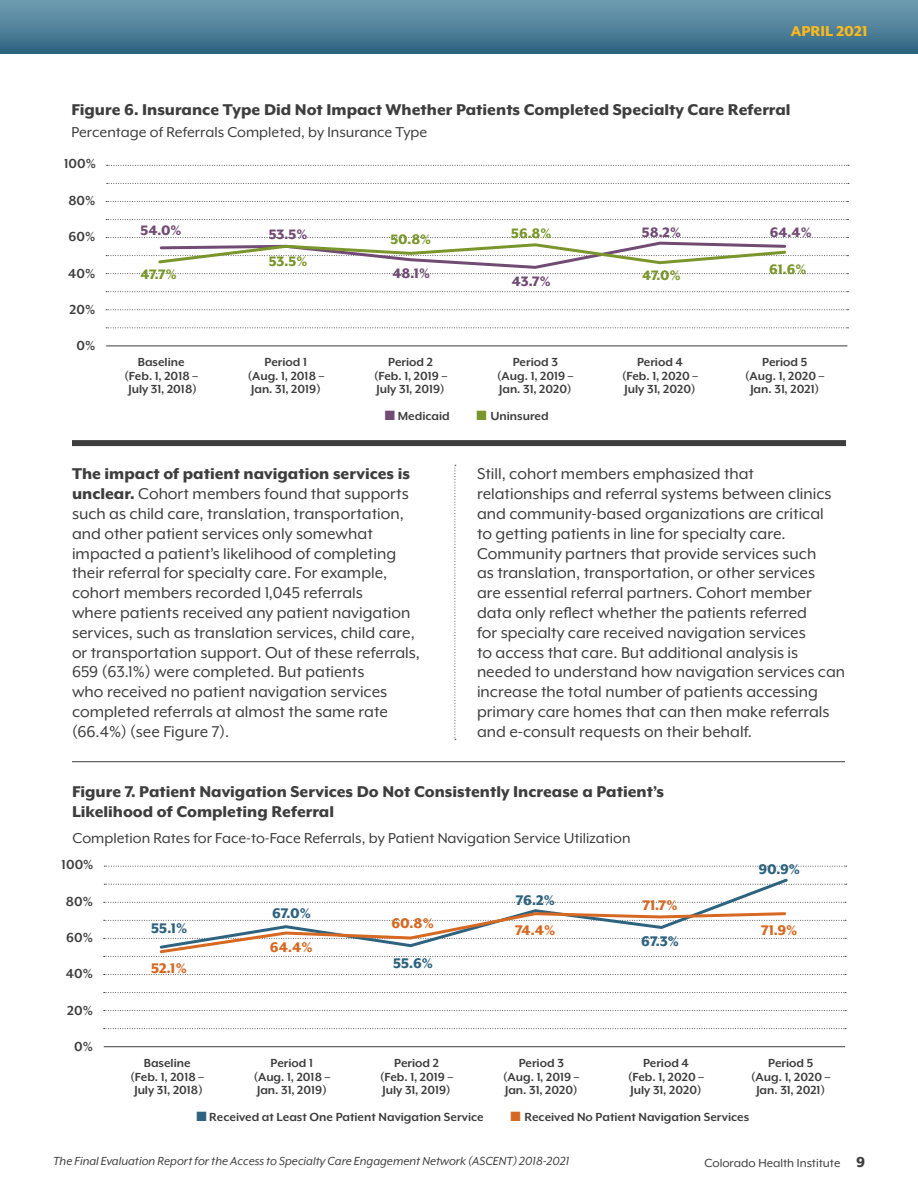
<style>
.page{position:relative;width:918px;height:1188px;background:#fff}
.page>*{position:absolute;margin:0;border:0;box-sizing:border-box;transform-origin:0 0}
.Body_text{font:18px/19.8px "Mr Eaves XL Mod OT";color:#3e3e3f}
.Body_text-2{font:800 18px/19.8px "Mr Eaves XL Mod OT";color:#3e3e3f}
.Body_text-3{font:16.5px "Mr Eaves XL Mod OT";color:#3e3e3f}
.t1{font:800 16.5px "Mr Eaves XL Mod OT";color:#fdb91b}
.Body_text-4{font:800 16.05px "Mr Eaves XL Mod OT";color:#d76822}
.Body_text-5{font:800 16.05px "Mr Eaves XL Mod OT";color:#2e6380}
.Body_text-6{font:800 15.75px "Mr Eaves XL Mod OT";color:#7a962b}
.Body_text-7{font:800 15.75px "Mr Eaves XL Mod OT";color:#714b73}
.Body_text-8{font:700 15px "Mr Eaves XL Mod OT";color:#3e3e3f}
.Body_text-9{font:700 13.5px/13.5px "Mr Eaves XL Mod OT";color:#3e3e3f;text-align:center}
.t2{font:italic 13.5px "Mr Eaves XL Mod OT";color:#3e3e3f}
.t3{font:13.5px "Mr Eaves XL Mod OT";color:#3e3e3f}
.s1{color:#714b73}
.s2{color:#7a962b}
.s3{font-weight:800}
.s4{color:#2e6380}
.s5{color:#d76822}
.s6{font-weight:800;font-size:16.5px}
</style>
<div class="page">
<div style="left:0;top:0;width:918px;height:54px;background:linear-gradient(to bottom,#729fb3,#306581)"></div>
<hr style="left:106px;top:346px;width:741px;height:1px;background:#3e3e3f">
<svg style="left:106px;top:327px;width:742px;height:1px"></svg>
<svg style="left:106px;top:309px;width:742px;height:1px"></svg>
<svg style="left:106px;top:291px;width:742px;height:1px"></svg>
<svg style="left:106px;top:219px;width:742px;height:1px"></svg>
<svg style="left:107px;top:183px;width:742px;height:1px"></svg>
<svg style="left:106px;top:201px;width:742px;height:1px"></svg>
<svg style="left:107px;top:165px;width:742px;height:1px"></svg>
<hr style="left:104px;top:1046px;width:741px;height:1px;background:#3e3e3f">
<svg style="left:104px;top:1028px;width:742px;height:1px"></svg>
<svg style="left:104px;top:1010px;width:742px;height:1px"></svg>
<svg style="left:104px;top:992px;width:742px;height:1px"></svg>
<svg style="left:104px;top:974px;width:742px;height:1px"></svg>
<svg style="left:104px;top:884px;width:743px;height:1px"></svg>
<svg style="left:104px;top:902px;width:742px;height:1px"></svg>
<svg style="left:104px;top:866px;width:743px;height:1px"></svg>
<div style="left:72px;top:440px;width:774px;height:6px;background:#3e3e3f"></div>
<svg style="left:106px;top:237px;width:742px;height:37px"></svg>
<hr style="left:72px;top:761px;width:773px;height:1px;background:#3e3e3f">
<svg style="left:158px;top:878px;width:632px;height:33px"></svg>
<svg style="left:104px;top:911px;width:742px;height:46px"></svg>
<svg style="left:454px;top:465px;width:2px;height:275px"></svg>
<p class="t1" style="left:791px;top:23px;width:78px">APRIL 2021</p>
<p class="Body_text-2" style="left:71px;top:100px;width:721px">Figure 6. Insurance Type Did Not Impact Whether Patients Completed Specialty Care Referral</p>
<p class="Body_text-3" style="left:71px;top:124px;width:358px">Percentage of Referrals Completed, by Insurance Type</p>
<p class="Body_text-8" style="left:64px;top:156px;width:33px">100%</p>
<p class="Body_text-8" style="left:68px;top:193px;width:29px">80%</p>
<p class="Body_text-8" style="left:69px;top:229px;width:28px">60%</p>
<p class="Body_text-8" style="left:68px;top:266px;width:29px">40%</p>
<p class="Body_text-8" style="left:70px;top:302px;width:27px">20%</p>
<p class="Body_text-8" style="left:77px;top:338px;width:20px">0%</p>
<p class="Body_text-7" style="left:141px;top:222px;width:43px">54.0%</p>
<p class="Body_text-7" style="left:269px;top:226px;width:40px">53.5%</p>
<p class="Body_text-6" style="left:141px;top:267px;width:38px">47.7%</p>
<p class="Body_text-6" style="left:269px;top:253px;width:40px">53.5%</p>
<p class="Body_text-6" style="left:390px;top:232px;width:42px">50.8%</p>
<p class="Body_text-7" style="left:392px;top:265px;width:39px">48.1%</p>
<p class="Body_text-6" style="left:511px;top:226px;width:42px">56.8%</p>
<p class="Body_text-7" style="left:512px;top:274px;width:41px">43.7%</p>
<p class="Body_text-7" style="left:642px;top:224px;width:41px">58.2%</p>
<p class="Body_text-7" style="left:770px;top:224px;width:43px">64.4%</p>
<p class="Body_text-6" style="left:642px;top:268px;width:40px">47.0%</p>
<p class="Body_text-6" style="left:769px;top:261px;width:38px">61.6%</p>
<p class="Body_text-9" style="left:138px;top:356px;width:48px">Baseline</p>
<p class="Body_text-9" style="left:125px;top:369px;width:75px;text-align:left">(Feb. 1, 2018 –<br>July 31, 2018)</p>
<p class="Body_text-9" style="left:248px;top:356px;width:78px">Period 1 (Aug. 1, 2018 –<br>Jan. 31, 2019)</p>
<p class="Body_text-9" style="left:374px;top:356px;width:75px">Period 2 (Feb. 1, 2019 –<br>July 31, 2019)</p>
<p class="Body_text-9" style="left:497px;top:356px;width:78px">Period 3 (Aug. 1, 2019 –<br>Jan. 31, 2020)</p>
<p class="Body_text-9" style="left:622px;top:356px;width:77px">Period 4 (Feb. 1, 2020 –<br>July 31, 2020)</p>
<p class="Body_text-9" style="left:745px;top:356px;width:80px">Period 5 (Aug. 1, 2020 –<br>Jan. 31, 2021)</p>
<p class="Body_text-9" style="left:385px;top:409px;width:66px"><span class="s1">■</span> Medicaid</p>
<p class="Body_text-9" style="left:476px;top:409px;width:74px"><span class="s2">■</span> Uninsured</p>
<p class="Body_text" style="left:72px;top:464px;width:350px"><span class="s3">The impact of patient navigation services is unclear.</span> Cohort members found that supports such as child care, translation, transportation, and other patient services only somewhat impacted a patient’s likelihood of completing their referral for specialty care. For example, cohort members recorded 1,045 referrals<br>where patients received any patient navigation services, such as translation services, child care, or transportation support. Out of these referrals, 659 (63.1%) were completed. But patients<br>who received no patient navigation services completed referrals at almost the same rate (66.4%) (see Figure 7).</p>
<p class="Body_text" style="left:477px;top:464px;width:370px">Still, cohort members emphasized that relationships and referral systems between clinics and community-based organizations are critical<br>to getting patients in line for specialty care.<br>Community partners that provide services such<br>as translation, transportation, or other services<br>are essential referral partners. Cohort member data only reflect whether the patients referred<br>for specialty care received navigation services<br>to access that care. But additional analysis is needed to understand how navigation services can increase the total number of patients accessing primary care homes that can then make referrals and e-consult requests on their behalf.</p>
<p class="Body_text-2" style="left:72px;top:781px;width:593px">Figure 7. Patient Navigation Services Do Not Consistently Increase a Patient’s<br>Likelihood of Completing Referral</p>
<p class="Body_text-3" style="left:73px;top:829px;width:560px">Completion Rates for Face-to-Face Referrals, by Patient Navigation Service Utilization</p>
<p class="Body_text-8" style="left:62px;top:857px;width:33px">100%</p>
<p class="Body_text-5" style="left:758px;top:861px;width:43px">90.9%</p>
<p class="Body_text-8" style="left:66px;top:894px;width:29px">80%</p>
<p class="Body_text-8" style="left:66px;top:930px;width:28px">60%</p>
<p class="Body_text-8" style="left:66px;top:966px;width:29px">40%</p>
<p class="Body_text-8" style="left:67px;top:1003px;width:27px">20%</p>
<p class="Body_text-8" style="left:74px;top:1039px;width:20px">0%</p>
<p class="Body_text-5" style="left:516px;top:892px;width:41px">76.2%</p>
<p class="Body_text-4" style="left:642px;top:898px;width:37px">71.7%</p>
<p class="Body_text-5" style="left:272px;top:905px;width:40px">67.0%</p>
<p class="Body_text-4" style="left:391px;top:915px;width:44px">60.8%</p>
<p class="Body_text-5" style="left:151px;top:920px;width:37px">55.1%</p>
<p class="Body_text-4" style="left:761px;top:922px;width:38px">71.9%</p>
<p class="Body_text-4" style="left:515px;top:922px;width:42px">74.4%</p>
<p class="Body_text-5" style="left:641px;top:933px;width:39px">67.3%</p>
<p class="Body_text-4" style="left:270px;top:939px;width:44px">64.4%</p>
<p class="Body_text-4" style="left:151px;top:960px;width:37px">52.1%</p>
<p class="Body_text-9" style="left:144px;top:1056px;width:48px">Baseline</p>
<p class="Body_text-9" style="left:131px;top:1070px;width:75px;text-align:left">(Feb. 1, 2018 –<br>July 31, 2018)</p>
<p class="Body_text-5" style="left:393px;top:955px;width:42px">55.6%</p>
<p class="Body_text-9" style="left:254px;top:1056px;width:78px">Period 1 (Aug. 1, 2018 –<br>Jan. 31, 2019)</p>
<p class="Body_text-9" style="left:380px;top:1056px;width:75px">Period 2 (Feb. 1, 2019 –<br>July 31, 2019)</p>
<p class="Body_text-9" style="left:503px;top:1056px;width:78px">Period 3 (Aug. 1, 2019 –<br>Jan. 31, 2020)</p>
<p class="Body_text-9" style="left:628px;top:1056px;width:77px">Period 4 (Feb. 1, 2020 –<br>July 31, 2020)</p>
<p class="Body_text-9" style="left:751px;top:1056px;width:80px">Period 5 (Aug. 1, 2020 –<br>Jan. 31, 2021)</p>
<p class="Body_text-9" style="left:196px;top:1110px;width:289px"><span class="s4">■</span> Received at Least One Patient Navigation Service</p>
<p class="Body_text-9" style="left:510px;top:1110px;width:240px"><span class="s5">■</span> Received No Patient Navigation Services</p>
<p class="t2" style="left:53px;top:1154px;width:518px">The Final Evaluation Report for the Access to Specialty Care Engagement Network (ASCENT) 2018-2021</p>
<p class="t3" style="left:704px;top:1156px;width:162px">Colorado Health Institute <span class="s6">9</span></p>
</div>
